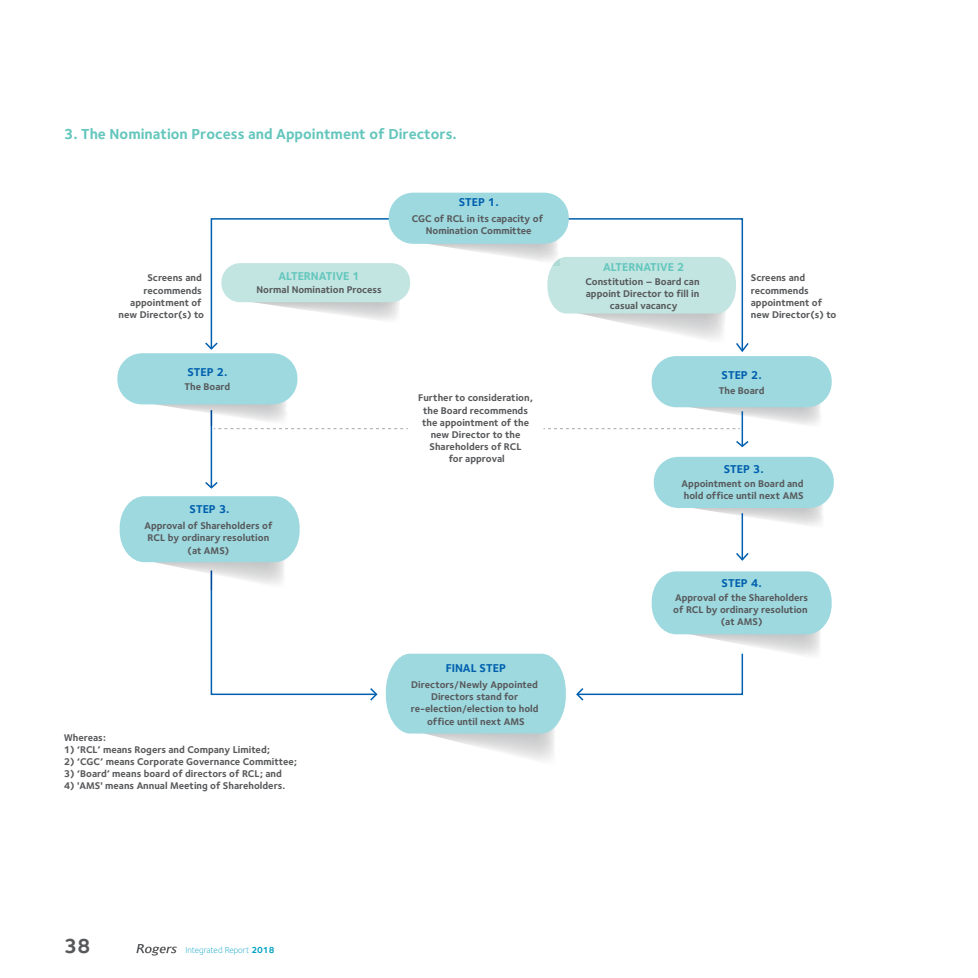
<style>
.page{position:relative;width:978px;height:978px;background:#fff}
.page>*{position:absolute;margin:0;border:0;box-sizing:border-box;transform-origin:0 0}
.t1{font:700 21px "Foundry Sterling";color:#58595b}
.t2{font:700 15px "Foundry Sterling";color:#64c6bd}
.t3{font:700 11.7px "Foundry Sterling";color:#005fae}
.t4{font:700 11.7px "Foundry Sterling";color:#63c6bd}
.t5{font:700 10.05px/12.1px "Foundry Sterling";color:#58595b;text-align:center}
.t6{font:300 9px "Foundry Sterling";color:#00a2c5}
.s1{font-weight:700}
</style>
<div class="page">
<svg style="left:386px;top:654px;width:180px;height:107px"></svg>
<svg style="left:654px;top:457px;width:180px;height:72px"></svg>
<svg style="left:736px;top:439px;width:13px;height:9px"></svg>
<hr style="left:742px;top:411px;width:1px;height:35px;background:#005fae">
<svg style="left:205px;top:480px;width:13px;height:9px"></svg>
<hr style="left:211px;top:410px;width:1px;height:78px;background:#005fae">
<svg style="left:736px;top:551px;width:13px;height:10px"></svg>
<hr style="left:742px;top:513px;width:1px;height:47px;background:#005fae">
<svg style="left:576px;top:571px;width:256px;height:130px"></svg>
<svg style="left:120px;top:496px;width:258px;height:205px"></svg>
<svg style="left:117px;top:193px;width:715px;height:236px"></svg>
<svg style="left:136px;top:944px;width:41px;height:12px"></svg>
<h2 class="t2" style="left:64px;top:125px;width:395px">3. The Nomination Process and Appointment of Directors.</h2>
<p class="t3" style="left:459px;top:195px;width:42px">STEP 1.</p>
<p class="t5" style="left:412px;top:213px;width:133px">CGC of RCL in its capacity of<br>Nomination Committee</p>
<p class="t4" style="left:603px;top:260px;width:83px">ALTERNATIVE 2</p>
<p class="t5" style="left:585px;top:275px;width:116px">Constitution – Board can appoint Director to fill in casual vacancy</p>
<p class="t4" style="left:278px;top:269px;width:83px">ALTERNATIVE 1</p>
<p class="t5" style="left:256px;top:283px;width:127px">Normal Nomination Process</p>
<p class="t5" style="left:119px;top:272px;width:87px;text-align:right">Screens and recommends appointment of new Director(s) to</p>
<p class="t5" style="left:751px;top:272px;width:87px;text-align:left">Screens and recommends appointment of new Director(s) to</p>
<p class="t3" style="left:187px;top:365px;width:42px">STEP 2.</p>
<p class="t5" style="left:185px;top:380px;width:47px">The Board</p>
<p class="t3" style="left:190px;top:502px;width:42px">STEP 3.</p>
<p class="t5" style="left:144px;top:520px;width:130px">Approval of Shareholders of<br>RCL by ordinary resolution (at AMS)</p>
<p class="t5" style="left:64px;top:731px;width:44px">Whereas:</p>
<p class="t5" style="left:64px;top:744px;width:208px">1) ‘RCL’ means Rogers and Company Limited;</p>
<p class="t5" style="left:64px;top:756px;width:235px">2) ‘CGC’ means Corporate Governance Committee;</p>
<p class="t5" style="left:64px;top:768px;width:220px">3) ‘Board’ means board of directors of RCL; and</p>
<p class="t5" style="left:64px;top:780px;width:223px">4) 'AMS' means Annual Meeting of Shareholders.</p>
<h1 class="t1" style="left:64px;top:933px;width:29px">38</h1>
<p class="t6" style="left:185px;top:945px;width:91px">Integrated Report <span class="s1">2018</span></p>
<p class="t5" style="left:418px;top:392px;width:116px">Further to consideration, the Board recommends the appointment of the new Director to the<br>Shareholders of RCL<br>for approval</p>
<p class="t3" style="left:446px;top:661px;width:62px">FINAL STEP</p>
<p class="t5" style="left:411px;top:679px;width:129px">Directors/Newly Appointed<br>Directors stand for re-election/election to hold office until next AMS</p>
<p class="t3" style="left:722px;top:368px;width:42px">STEP 2.</p>
<p class="t5" style="left:719px;top:384px;width:47px">The Board</p>
<p class="t3" style="left:724px;top:462px;width:42px">STEP 3.</p>
<p class="t5" style="left:682px;top:477px;width:124px;text-align:left">Appointment on Board and hold office until next AMS</p>
<p class="t3" style="left:722px;top:576px;width:42px">STEP 4.</p>
<p class="t5" style="left:673px;top:592px;width:136px">Approval of the Shareholders of RCL by ordinary resolution (at AMS)</p>
</div>
